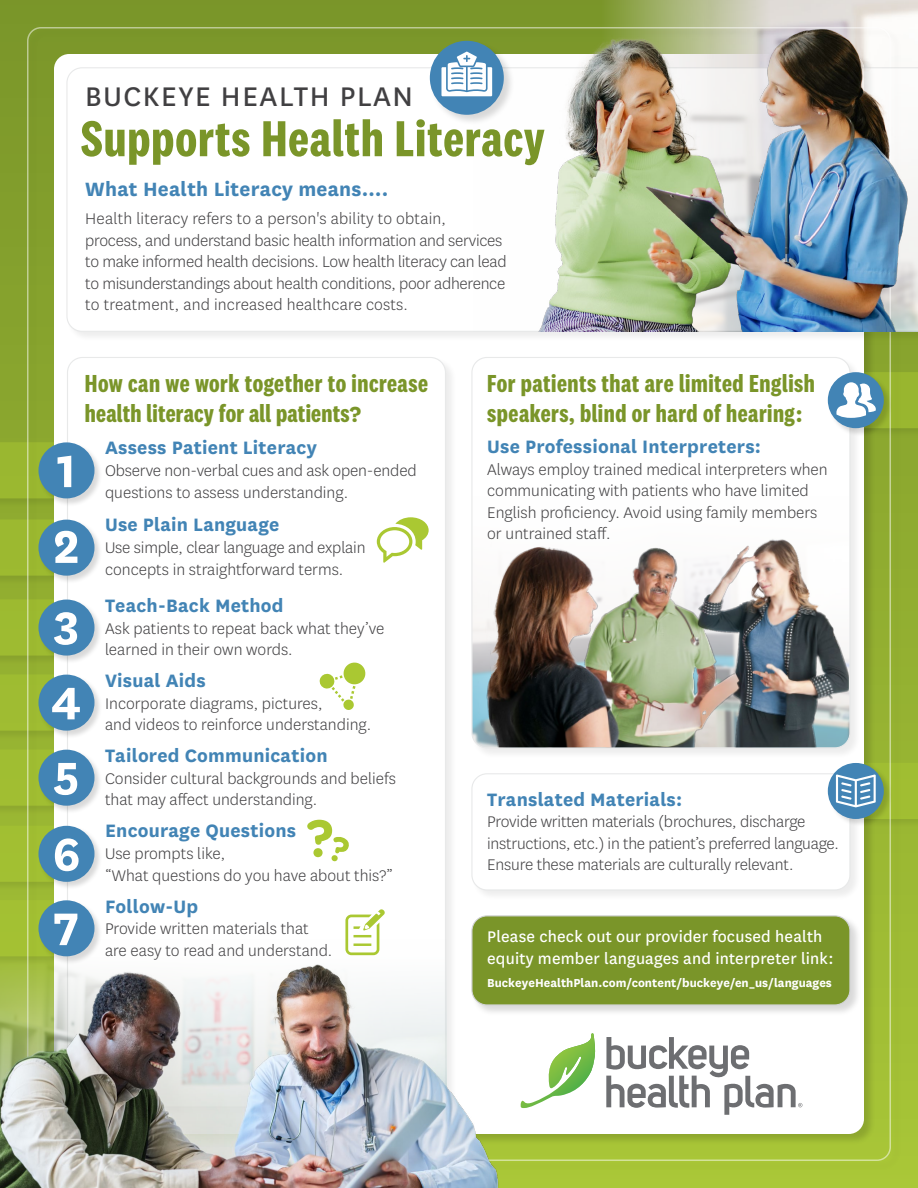
<style>
.page{position:relative;width:918px;height:1188px;background:#fff}
.page>*{position:absolute;margin:0;border:0;box-sizing:border-box;transform-origin:0 0}
.t1{font:700 53.4px "Centene Sans";color:#fff}
.t2{font:700 52.35px "National 2 Condensed Test";letter-spacing:.02em;color:#7a9529}
.t3{font:31.5px "Centene Sans";letter-spacing:.05em;color:#414042}
.t4{font:700 25.5px/30px "National 2 Condensed Test";letter-spacing:.02em;color:#7a9529}
.t5{font:700 22.5px "Centene Sans";letter-spacing:.01em;color:#4284b5}
.t6{font:700 21px "Centene Sans";letter-spacing:.01em;color:#4284b5}
.t7{font:300 18px/21.6px "Centene Sans";color:#414042}
.t8{font:18px/21.6px "Centene Sans";letter-spacing:.01em;color:#fff}
.t9{font:700 13.5px "Centene Sans";color:#fff}
.s1{font-family:"Centene Sans"}
</style>
<div class="page">
<div style="left:0;top:0;width:918px;height:1188px;background:linear-gradient(to bottom,#7a9529,#a8c637)"></div>
<img style="left:518px;top:0;width:400px;height:28px">
<svg style="left:0;top:442px;width:26px;height:56px"></svg>
<svg style="left:0;top:519px;width:26px;height:57px"></svg>
<svg style="left:0;top:599px;width:26px;height:57px"></svg>
<svg style="left:0;top:674px;width:26px;height:57px"></svg>
<div style="left:0;top:749px;width:183px;height:66px;background:#94af31"></div>
<svg style="left:0;top:750px;width:26px;height:55px"></svg>
<div style="left:0;top:825px;width:183px;height:66px;background:#96b232"></div>
<svg style="left:0;top:826px;width:26px;height:55px"></svg>
<svg style="left:0;top:900px;width:26px;height:39px"></svg>
<div style="left:26px;top:27px;width:877px;height:1145px;background:#000;opacity:.15"></div>
<div style="left:66px;top:67px;width:852px;height:276px;background:#000;opacity:.15"></div>
<svg style="left:66px;top:67px;width:437px;height:265px"></svg>
<div style="left:67px;top:356px;width:391px;height:763px;background:#000;opacity:.15"></div>
<div style="left:68px;top:357px;width:377px;height:750px;background:#fff;border-radius:15px"></div>
<div style="left:471px;top:356px;width:391px;height:404px;background:#f5f5f5"></div>
<div style="left:472px;top:357px;width:378px;height:391px;background:#fff;border-radius:15px"></div>
<div style="left:471px;top:773px;width:391px;height:129px;background:#f8f8f8"></div>
<div style="left:472px;top:774px;width:378px;height:116px;background:#fff;border-radius:15px"></div>
<div style="left:471px;top:773px;width:379px;height:118px;border:1px solid #d1d3d4;border-radius:15px"></div>
<img style="left:503px;top:28px;width:415px;height:304px">
<div style="left:429px;top:40px;width:86px;height:86px;background:#000;opacity:.15"></div>
<div style="left:430px;top:41px;width:74px;height:74px;background:#4284b5;border-radius:50%"></div>
<div style="left:38px;top:442px;width:65px;height:65px;background:#000;opacity:.15"></div>
<div style="left:38px;top:442px;width:57px;height:56px;background:#4284b5;border-radius:50%"></div>
<div style="left:827px;top:372px;width:66px;height:65px;background:#000;opacity:.15"></div>
<div style="left:827px;top:762px;width:66px;height:66px;background:#000;opacity:.15"></div>
<div style="left:38px;top:519px;width:65px;height:65px;background:#000;opacity:.15"></div>
<div style="left:38px;top:520px;width:57px;height:56px;background:#4284b5;border-radius:50%"></div>
<div style="left:38px;top:599px;width:65px;height:65px;background:#000;opacity:.15"></div>
<div style="left:38px;top:600px;width:57px;height:56px;background:#4284b5;border-radius:50%"></div>
<div style="left:38px;top:674px;width:65px;height:65px;background:#000;opacity:.15"></div>
<div style="left:38px;top:675px;width:57px;height:56px;background:#4284b5;border-radius:50%"></div>
<div style="left:38px;top:749px;width:65px;height:65px;background:#000;opacity:.15"></div>
<div style="left:38px;top:750px;width:57px;height:56px;background:#4284b5;border-radius:50%"></div>
<div style="left:38px;top:825px;width:65px;height:66px;background:#000;opacity:.15"></div>
<div style="left:38px;top:826px;width:57px;height:56px;background:#4284b5;border-radius:50%"></div>
<div style="left:38px;top:900px;width:65px;height:65px;background:#000;opacity:.15"></div>
<div style="left:38px;top:900px;width:57px;height:56px;background:#4284b5;border-radius:50%"></div>
<svg style="left:441px;top:52px;width:51px;height:44px"></svg>
<img style="left:446px;top:962px;width:56px;height:226px">
<img style="left:0;top:939px;width:446px;height:249px">
<svg style="left:307px;top:820px;width:42px;height:42px"></svg>
<svg style="left:345px;top:909px;width:42px;height:46px"></svg>
<svg style="left:319px;top:662px;width:47px;height:48px"></svg>
<svg style="left:377px;top:517px;width:52px;height:46px"></svg>
<img style="left:472px;top:513px;width:377px;height:234px">
<svg style="left:521px;top:1033px;width:75px;height:75px"></svg>
<svg style="left:775px;top:763px;width:143px;height:56px"></svg>
<svg style="left:827px;top:372px;width:91px;height:56px"></svg>
<div style="left:471px;top:915px;width:391px;height:102px;background:#000;opacity:.15"></div>
<div style="left:472px;top:916px;width:378px;height:89px;background:#7a9529;border-radius:15px"></div>
<div style="left:471px;top:915px;width:379px;height:91px;border:1px solid #d1d3d4;border-radius:15px"></div>
<svg style="left:606px;top:1037px;width:196px;height:78px"></svg>
<h1 class="t3" style="left:85px;top:76px;width:329px">BUCKEYE HEALTH PLAN</h1>
<h1 class="t2" style="left:81px;top:109px;width:465px">Supports Health Literacy</h1>
<h2 class="t5" style="left:85px;top:173px;width:305px">What Health Literacy means….</h2>
<p class="t7" style="left:85px;top:207px;width:423px">Health literacy refers to a person's ability to obtain, process, and understand basic health information and services to make informed health decisions. Low health literacy can lead to misunderstandings about health conditions, poor adherence to treatment, and increased healthcare costs.</p>
<p class="t1" style="left:57px;top:433px;width:21px">1</p>
<p class="t1" style="left:53px;top:509px;width:28px">2</p>
<p class="t1" style="left:53px;top:590px;width:27px">3</p>
<h2 class="t4" style="left:85px;top:368px;width:345px">How can we work together to increase health literacy for all patients<span class="s1">?</span></h2>
<p class="t6" style="left:105px;top:433px;width:213px">Assess Patient Literacy</p>
<p class="t7" style="left:105px;top:459px;width:313px">Observe non-verbal cues and ask open-ended questions to assess understanding.</p>
<p class="t6" style="left:105px;top:510px;width:176px">Use Plain Language</p>
<p class="t7" style="left:105px;top:536px;width:262px">Use simple, clear language and explain concepts in straightforward terms.</p>
<p class="t6" style="left:105px;top:591px;width:180px">Teach-Back Method</p>
<p class="t7" style="left:105px;top:617px;width:281px">Ask patients to repeat back what they’ve learned in their own words.</p>
<p class="t1" style="left:51px;top:665px;width:32px">4</p>
<p class="t1" style="left:53px;top:740px;width:28px">5</p>
<p class="t1" style="left:52px;top:816px;width:30px">6</p>
<p class="t1" style="left:54px;top:891px;width:26px">7</p>
<p class="t6" style="left:105px;top:666px;width:102px">Visual Aids</p>
<p class="t7" style="left:105px;top:692px;width:268px">Incorporate diagrams, pictures,<br>and videos to reinforce understanding.</p>
<p class="t6" style="left:105px;top:741px;width:224px">Tailored Communication</p>
<p class="t7" style="left:105px;top:767px;width:292px">Consider cultural backgrounds and beliefs that may affect understanding.</p>
<p class="t6" style="left:105px;top:816px;width:193px">Encourage Questions</p>
<p class="t7" style="left:105px;top:842px;width:289px">Use prompts like,<br>“What questions do you have about this?”</p>
<p class="t6" style="left:105px;top:891px;width:95px">Follow-Up</p>
<p class="t7" style="left:105px;top:917px;width:229px">Provide written materials that are easy to read and understand.</p>
<h2 class="t4" style="left:487px;top:368px;width:329px;line-height:30.6px">For patients that are limited English speakers, blind or hard of hearing<span class="s1">:</span></h2>
<h3 class="t6" style="left:487px;top:432px;width:275px">Use Professional Interpreters:</h3>
<p class="t7" style="left:487px;top:458px;width:342px">Always employ trained medical interpreters when communicating with patients who have limited English proficiency. Avoid using family members or untrained staff.</p>
<h3 class="t6" style="left:487px;top:784px;width:197px">Translated Materials:</h3>
<p class="t7" style="left:487px;top:810px;width:353px">Provide written materials (brochures, discharge instructions, etc.) in the patient’s preferred language.<br>Ensure these materials are culturally relevant.</p>
<p class="t8" style="left:487px;top:925px;width:348px">Please check out our provider focused health equity member languages and interpreter link:</p>
<p class="t9" style="left:487px;top:973px;width:346px">BuckeyeHealthPlan.com/content/buckeye/en_us/languages</p>
</div>
